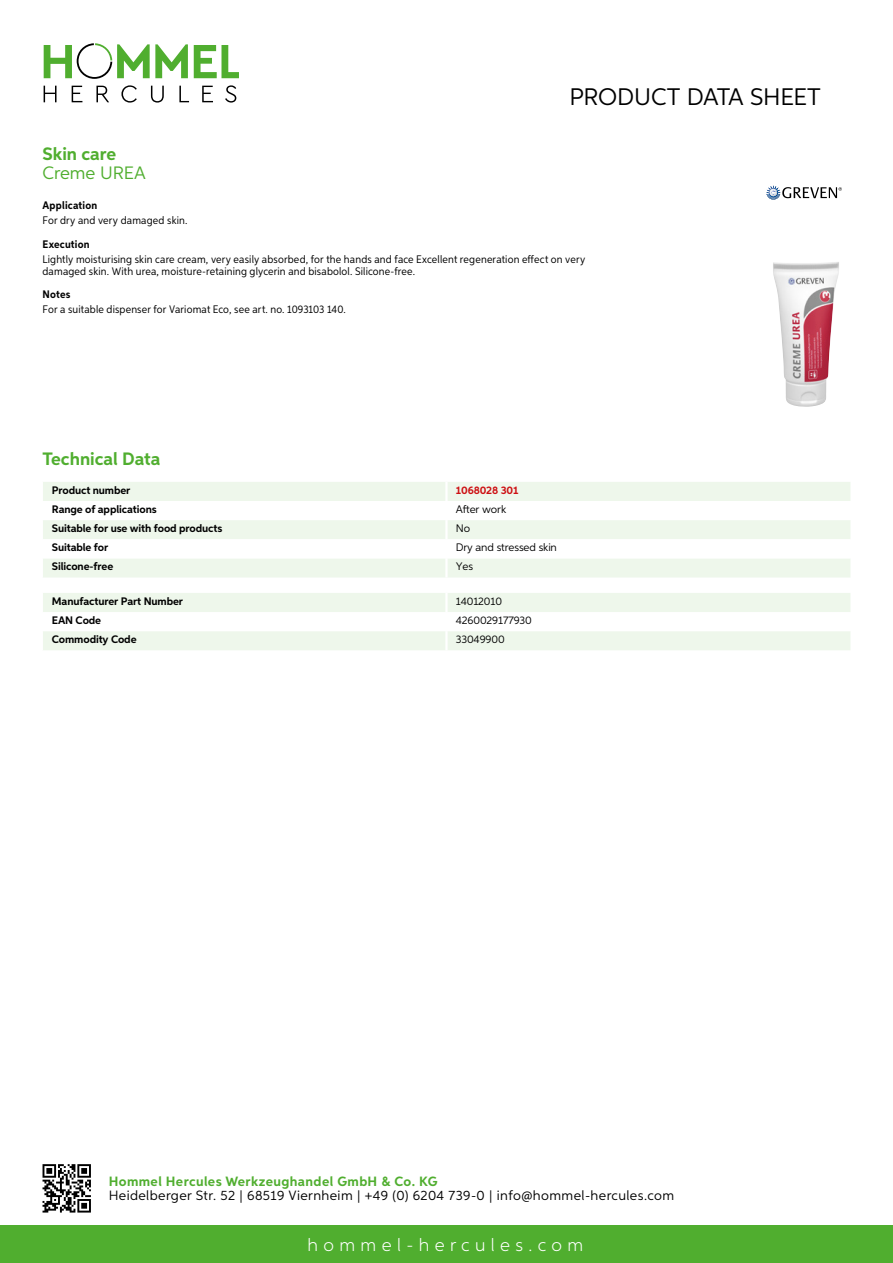
<style>
.page{position:relative;width:893px;height:1263px;background:#fff}
.page>*{position:absolute;margin:0;border:0;box-sizing:border-box;transform-origin:0 0}
.t1{font:24px "Aspira";letter-spacing:-.01em;color:#000}
.t2{font:700 18px "Aspira";color:#50ae2f}
.t3{font:300 18px "Aspira";letter-spacing:.3em;color:#fff}
.t4{font:18px "Aspira";color:#50ae2f}
.t5{font:13.5px "Aspira";letter-spacing:.03em;color:#000}
.t6{font:700 13.5px "Aspira";letter-spacing:.03em;color:#50ae2f}
.t7{font:10.95px/12px "Aspira Nar";letter-spacing:.015em;color:#000}
.t8{font:700 10.95px "Aspira";letter-spacing:-.01em;color:#000}
.t9{font:10.95px "Aspira";letter-spacing:-.01em;color:#000}
.t10{font:700 10.95px "Aspira Nar";letter-spacing:.015em;color:#000}
.t11{font:700 10.95px "Aspira";letter-spacing:-.01em;color:#cd1013}
</style>
<div class="page">
<div style="left:0;top:1226px;width:893px;height:37px;background:#50ae2f"></div>
<svg style="left:43px;top:1164px;width:48px;height:48px"></svg>
<svg style="left:194px;top:45px;width:45px;height:33px"></svg>
<svg style="left:44px;top:43px;width:144px;height:36px"></svg>
<svg style="left:44px;top:86px;width:13px;height:16px"></svg>
<svg style="left:72px;top:86px;width:10px;height:16px"></svg>
<svg style="left:96px;top:86px;width:13px;height:16px"></svg>
<svg style="left:121px;top:85px;width:16px;height:18px"></svg>
<svg style="left:151px;top:86px;width:13px;height:17px"></svg>
<svg style="left:179px;top:86px;width:10px;height:16px"></svg>
<svg style="left:202px;top:86px;width:11px;height:16px"></svg>
<svg style="left:225px;top:85px;width:11px;height:18px"></svg>
<div style="left:43px;top:482px;width:807px;height:95px;background:#eef7eb"></div>
<svg style="left:43px;top:501px;width:807px;height:57px"></svg>
<hr style="left:445px;top:482px;width:3px;height:19px;background:#fff">
<hr style="left:445px;top:501px;width:3px;height:19px;background:#fff">
<hr style="left:445px;top:520px;width:3px;height:19px;background:#fff">
<hr style="left:445px;top:539px;width:3px;height:19px;background:#fff">
<hr style="left:445px;top:558px;width:3px;height:19px;background:#fff">
<svg style="left:43px;top:593px;width:807px;height:57px"></svg>
<hr style="left:445px;top:631px;width:3px;height:19px;background:#fff">
<img style="left:773px;top:262px;width:66px;height:145px">
<svg style="left:766px;top:185px;width:76px;height:14px"></svg>
<h1 class="t1" style="left:569px;top:82px;width:253px">Product data sh eet</h1>
<h2 class="t2" style="left:43px;top:142px;width:75px">Skin care</h2>
<h2 class="t4" style="left:43px;top:162px;width:70px">Creme UREA</h2>
<p class="t10" style="left:43px;top:199px;width:56px">Application</p>
<p class="t7" style="left:43px;top:214px;width:146px">For dry and very damaged skin.</p>
<p class="t10" style="left:43px;top:237px;width:49px">Execution</p>
<p class="t7" style="left:43px;top:253px;width:544px">Lightly moisturising skin care cream, very easily absorbed, for the hands and face Excellent regeneration effect on very damaged skin. With urea, moisture-retaining glycerin and bisabolol. Silicone-free.</p>
<p class="t10" style="left:43px;top:287px;width:29px">Notes</p>
<p class="t7" style="left:43px;top:303px;width:305px">For a suitable dispenser for Variomat Eco, see art. no. 1093103 140.</p>
<h2 class="t2" style="left:43px;top:448px;width:120px">Technical Data</h2>
<p class="t8" style="left:52px;top:483px;width:80px">Product number</p>
<p class="t11" style="left:456px;top:483px;width:64px">1068028 301</p>
<p class="t8" style="left:52px;top:502px;width:106px">Range of applications</p>
<p class="t9" style="left:456px;top:502px;width:52px">After work</p>
<p class="t8" style="left:52px;top:521px;width:172px">Suitable for use with food products</p>
<p class="t9" style="left:456px;top:522px;width:16px">No</p>
<p class="t8" style="left:52px;top:541px;width:58px">Suitable for</p>
<p class="t9" style="left:456px;top:541px;width:103px">Dry and stressed skin</p>
<p class="t8" style="left:52px;top:560px;width:63px">Silicone-free</p>
<p class="t9" style="left:456px;top:560px;width:19px">Yes</p>
<p class="t8" style="left:52px;top:594px;width:133px">Manufacturer Part Number</p>
<p class="t9" style="left:456px;top:594px;width:48px">14012010</p>
<p class="t8" style="left:52px;top:613px;width:51px">EAN Code</p>
<p class="t9" style="left:456px;top:613px;width:78px">4260029177930</p>
<p class="t8" style="left:52px;top:633px;width:86px">Commodity Code</p>
<p class="t9" style="left:456px;top:633px;width:50px">33049900</p>
<p class="t6" style="left:109px;top:1172px;width:330px">Hommel Hercules Werkzeughandel GmbH &amp; Co. KG</p>
<p class="t5" style="left:109px;top:1187px;width:567px">Heidelberger Str. 52 | 68519 Viernheim | +49 (0) 6204 739-0 | info@hommel-hercules.com</p>
<h2 class="t3" style="left:307px;top:1234px;width:277px">hommel-hercules.com</h2>
</div>
